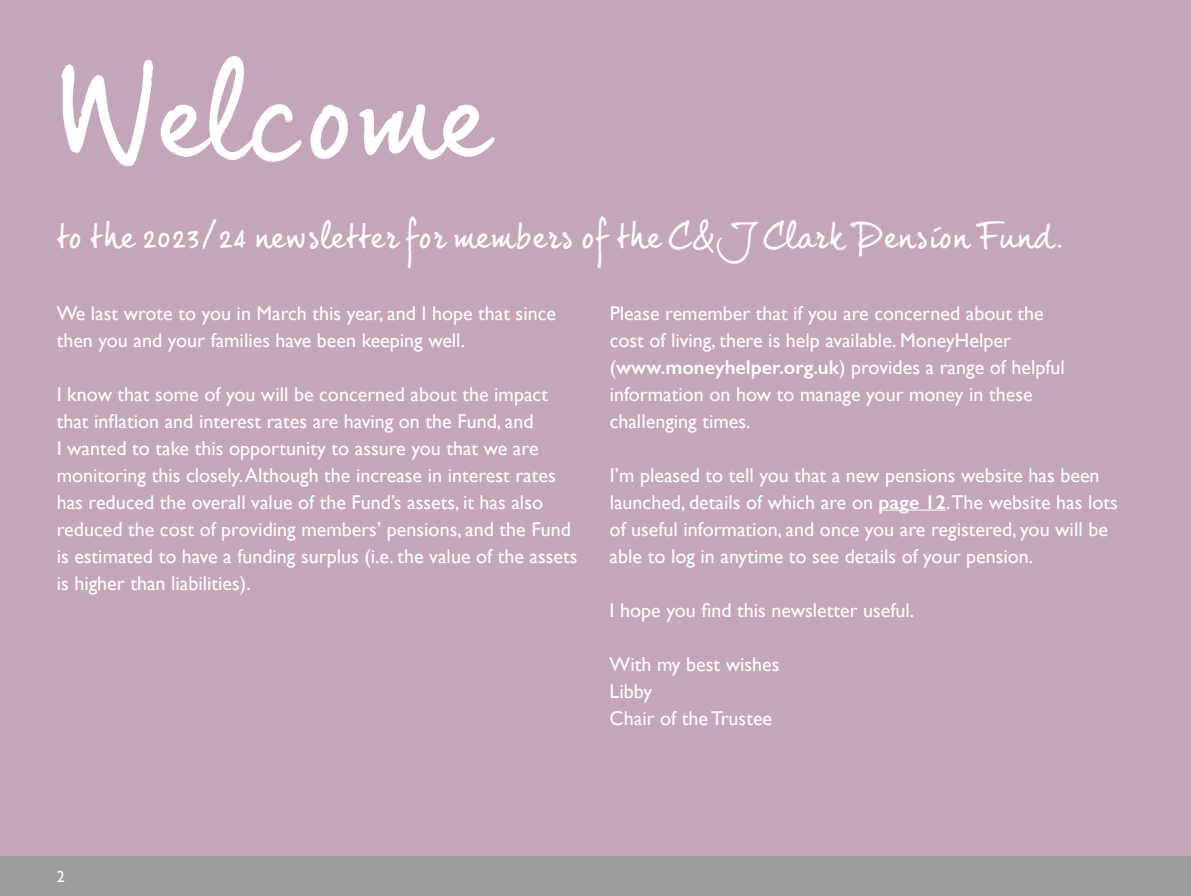
<style>
.page{position:relative;width:1191px;height:896px;background:#fff}
.page>*{position:absolute;margin:0;border:0;box-sizing:border-box;transform-origin:0 0}
.t1{font:116px "Dear Joe 3 W00";color:#fff}
.t2{font:32px "Dear Joe 3 W00";color:#fff}
.t3{font:20px/27px "Gill Sans";color:#fff}
.t4{font:16px "Gill Sans";color:#fff}
.s1{font-weight:600}
</style>
<div class="page">
<div style="left:0;top:0;width:1191px;height:856px;background:#c3a6ba"></div>
<hr style="left:878px;top:509px;width:68px;height:1px;background:#fff">
<div style="left:0;top:856px;width:1191px;height:40px;background:#9d9d9c"></div>
<h1 class="t1" style="left:57px;top:46px;width:432px">Welcome</h1>
<h2 class="t2" style="left:57px;top:217px;width:1007px">to the 2023/24 newsletter for members of the C&amp;J Clark Pension Fund.</h2>
<p class="t3" style="left:57px;top:299px;width:501px">We last wrote to you in March this year, and I hope that since then you and your families have been keeping well.</p>
<p class="t3" style="left:57px;top:380px;width:522px">I know that some of you will be concerned about the impact that inflation and interest rates are having on the Fund, and<br>I wanted to take this opportunity to assure you that we are monitoring this closely. Although the increase in interest rates has reduced the overall value of the Fund’s assets, it has also reduced the cost of providing members’ pensions, and the Fund is estimated to have a funding surplus (i.e. the value of the assets is higher than liabilities).</p>
<p class="t3" style="left:609px;top:299px;width:456px">Please remember that if you are concerned about the cost of living, there is help available. MoneyHelper (<span class="s1">www.moneyhelper.org.uk</span>) provides a range of helpful information on how to manage your money in these challenging times.</p>
<p class="t3" style="left:609px;top:461px;width:509px">I’m pleased to tell you that a new pensions website has been launched, details of which are on <span class="s1">page 12</span>.The website has lots of useful information, and once you are registered, you will be able to log in anytime to see details of your pension.</p>
<p class="t3" style="left:609px;top:596px;width:306px">I hope you find this newsletter useful.</p>
<p class="t3" style="left:609px;top:650px;width:171px">With my best wishes<br>Libby<br>Chair of the Trustee</p>
<p class="t4" style="left:57px;top:867px;width:9px">2</p>
</div>
